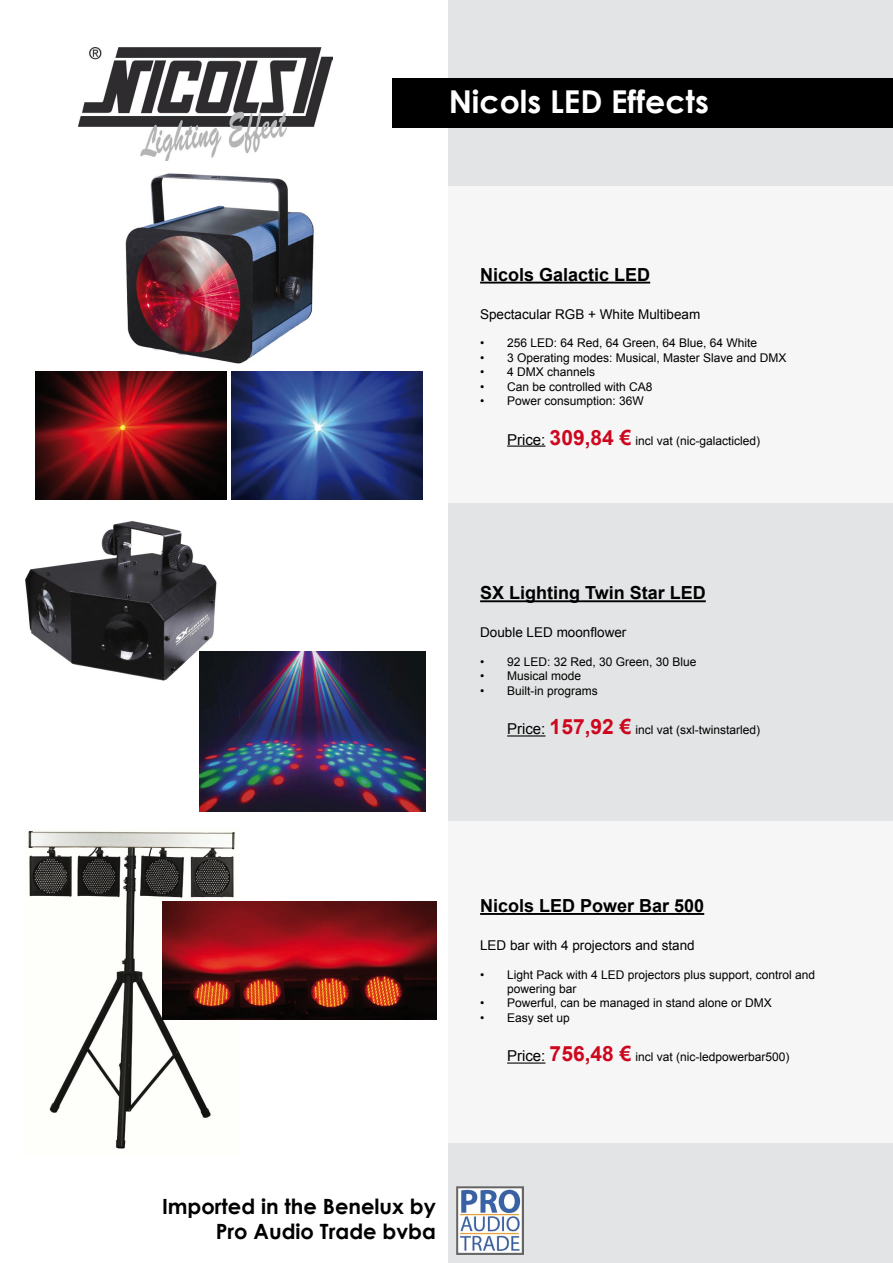
<style>
.page{position:relative;width:893px;height:1263px;background:#fff}
.page>*{position:absolute;margin:0;border:0;box-sizing:border-box;transform-origin:0 0}
.t1{font:700 31.5px "Century Gothic";color:#fff}
.t2{font:700 21px/25.2px "Century Gothic";color:#000;text-align:right}
.t3{font:700 18px "Arial";color:#000}
.t4{font:13.5px "Arial";color:#000}
.t5{font:12px/14.4px "Arial";color:#000}
.s1{font-size:15px}
.s2{font-weight:700;font-size:21px;color:#cd071e}
</style>
<div class="page">
<div style="left:449px;top:0;width:444px;height:1263px;background:#e3e4e5"></div>
<div style="left:449px;top:186px;width:444px;height:316px;background:#f6f6f6"></div>
<div style="left:449px;top:821px;width:444px;height:321px;background:#f6f6f6"></div>
<div style="left:393px;top:78px;width:500px;height:50px;background:#000"></div>
<hr style="left:480px;top:282px;width:170px;height:2px;background:#000">
<hr style="left:507px;top:446px;width:38px;height:1px;background:#000">
<hr style="left:480px;top:600px;width:226px;height:2px;background:#000">
<hr style="left:507px;top:735px;width:38px;height:1px;background:#000">
<hr style="left:480px;top:913px;width:224px;height:2px;background:#000">
<hr style="left:507px;top:1062px;width:38px;height:1px;background:#000">
<img style="left:456px;top:1187px;width:67px;height:67px">
<img style="left:78px;top:48px;width:254px;height:113px">
<img style="left:125px;top:173px;width:189px;height:191px">
<img style="left:25px;top:521px;width:196px;height:160px">
<img style="left:28px;top:830px;width:213px;height:319px">
<img style="left:199px;top:652px;width:227px;height:159px">
<img style="left:35px;top:372px;width:192px;height:128px">
<img style="left:231px;top:372px;width:192px;height:128px">
<img style="left:163px;top:901px;width:274px;height:118px">
<h1 class="t1" style="left:449px;top:82px;width:262px">Nicols LED Effects</h1>
<h3 class="t3" style="left:480px;top:262px;width:172px">Nicols Galactic LED</h3>
<p class="t4" style="left:480px;top:305px;width:222px">Spectacular RGB + White Multibeam</p>
<p class="t5" style="left:480px;top:336px;width:279px">• 256 LED: 64 Red, 64 Green, 64 Blue, 64 White</p>
<p class="t5" style="left:480px;top:350px;width:308px">• 3 Operating modes: Musical, Master Slave and DMX</p>
<p class="t5" style="left:480px;top:365px;width:117px">• 4 DMX channels</p>
<p class="t5" style="left:480px;top:379px;width:174px">• Can be controlled with CA8</p>
<p class="t5" style="left:480px;top:394px;width:165px">• Power consumption: 36W</p>
<p class="t5" style="left:507px;top:433px;width:255px"><span class="s1">Price:</span> <span class="s2">309,84 €</span> incl vat (nic-galacticled)</p>
<h3 class="t3" style="left:480px;top:581px;width:227px">SX Lighting Twin Star LED</h3>
<p class="t4" style="left:480px;top:624px;width:148px">Double LED moonflower</p>
<p class="t5" style="left:480px;top:655px;width:218px">• 92 LED: 32 Red, 30 Green, 30 Blue</p>
<p class="t5" style="left:480px;top:669px;width:103px">• Musical mode</p>
<p class="t5" style="left:480px;top:683px;width:119px">• Built-in programs</p>
<p class="t5" style="left:507px;top:723px;width:255px"><span class="s1">Price:</span> <span class="s2">157,92 €</span> incl vat (sxl-twinstarled)</p>
<h3 class="t3" style="left:480px;top:894px;width:226px">Nicols LED Power Bar 500</h3>
<p class="t4" style="left:480px;top:936px;width:216px">LED bar with 4 projectors and stand</p>
<p class="t5" style="left:507px;top:967px;width:310px;text-indent:-27px">• Light Pack with 4 LED projectors plus support, control and powering bar</p>
<p class="t5" style="left:480px;top:996px;width:293px">• Powerful, can be managed in stand alone or DMX</p>
<p class="t5" style="left:480px;top:1010px;width:91px">• Easy set up</p>
<p class="t5" style="left:507px;top:1050px;width:284px"><span class="s1">Price:</span> <span class="s2">756,48 €</span> incl vat (nic-ledpowerbar500)</p>
<h2 class="t2" style="left:162px;top:1193px;width:275px">Imported in the Benelux by<br>Pro Audio Trade bvba</h2>
</div>
